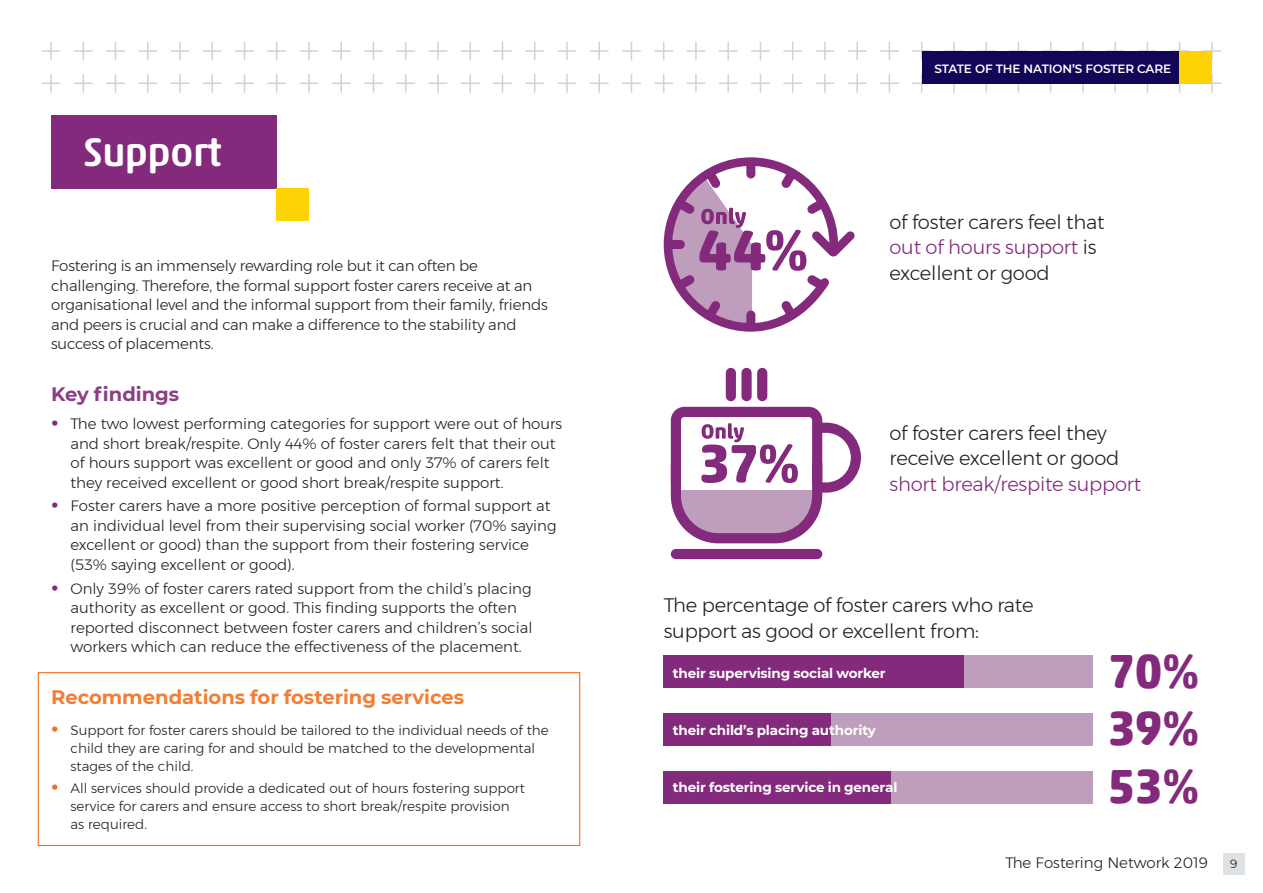
<style>
.page{position:relative;width:1263px;height:893px;background:#fff}
.page>*{position:absolute;margin:0;border:0;box-sizing:border-box;transform-origin:0 0}
.t1{font:700 48px/57.6px "Akko Rounded Pro";color:#832a7c;text-align:justify}
.t2{font:500 40.5px "Akko Rounded Pro";letter-spacing:-.02em;color:#fff}
.t3{font:300 19.5px/25.5px "Montserrat";letter-spacing:-.01em;color:#231f20}
.t4{font:700 19.5px "Montserrat";color:#f47d32}
.t5{font:300 19.5px "Montserrat";letter-spacing:-.01em;color:#832a7c}
.t6{font:700 19.5px "Montserrat";color:#8b3e84}
.t7{font:300 15px/19.5px "Montserrat";color:#231f20}
.t8{font:300 13.5px/18px "Montserrat";color:#231f20}
.t9{font:700 13.5px "Montserrat";letter-spacing:-.01em;color:#fff}
.t10{font:600 12px "Montserrat";letter-spacing:-.01em;color:#fff}
.t11{font:12px "Montserrat";color:#231f20}
.s1{font-weight:700;font-size:21px;color:#832a7c}
.s2{font-weight:700;font-size:21px;color:#f36e21}
.s3{color:#832a7c}
</style>
<div class="page">
<svg style="left:42px;top:42px;width:18px;height:18px"></svg>
<svg style="left:74px;top:42px;width:18px;height:18px"></svg>
<svg style="left:107px;top:42px;width:17px;height:18px"></svg>
<svg style="left:139px;top:42px;width:18px;height:18px"></svg>
<svg style="left:171px;top:42px;width:18px;height:18px"></svg>
<svg style="left:203px;top:42px;width:18px;height:18px"></svg>
<svg style="left:236px;top:42px;width:17px;height:18px"></svg>
<svg style="left:268px;top:42px;width:18px;height:18px"></svg>
<svg style="left:300px;top:42px;width:18px;height:18px"></svg>
<svg style="left:332px;top:42px;width:18px;height:18px"></svg>
<svg style="left:365px;top:42px;width:17px;height:18px"></svg>
<svg style="left:397px;top:42px;width:18px;height:18px"></svg>
<svg style="left:429px;top:42px;width:18px;height:18px"></svg>
<svg style="left:461px;top:42px;width:18px;height:18px"></svg>
<svg style="left:494px;top:42px;width:17px;height:18px"></svg>
<svg style="left:526px;top:42px;width:18px;height:18px"></svg>
<svg style="left:558px;top:42px;width:18px;height:18px"></svg>
<svg style="left:590px;top:42px;width:18px;height:18px"></svg>
<svg style="left:623px;top:42px;width:17px;height:18px"></svg>
<svg style="left:655px;top:42px;width:18px;height:18px"></svg>
<svg style="left:687px;top:42px;width:18px;height:18px"></svg>
<svg style="left:719px;top:42px;width:18px;height:18px"></svg>
<svg style="left:751px;top:42px;width:18px;height:18px"></svg>
<svg style="left:784px;top:42px;width:17px;height:18px"></svg>
<svg style="left:816px;top:42px;width:18px;height:18px"></svg>
<svg style="left:848px;top:42px;width:18px;height:18px"></svg>
<svg style="left:880px;top:42px;width:18px;height:18px"></svg>
<svg style="left:913px;top:42px;width:17px;height:18px"></svg>
<svg style="left:945px;top:42px;width:18px;height:9px"></svg>
<svg style="left:977px;top:42px;width:18px;height:9px"></svg>
<svg style="left:1009px;top:42px;width:18px;height:9px"></svg>
<svg style="left:1042px;top:42px;width:17px;height:9px"></svg>
<svg style="left:1074px;top:42px;width:18px;height:9px"></svg>
<svg style="left:1106px;top:42px;width:18px;height:9px"></svg>
<svg style="left:1138px;top:42px;width:18px;height:9px"></svg>
<svg style="left:1171px;top:42px;width:17px;height:9px"></svg>
<svg style="left:1203px;top:42px;width:18px;height:18px"></svg>
<svg style="left:42px;top:74px;width:18px;height:18px"></svg>
<svg style="left:74px;top:74px;width:18px;height:18px"></svg>
<svg style="left:107px;top:74px;width:17px;height:18px"></svg>
<svg style="left:139px;top:74px;width:18px;height:18px"></svg>
<svg style="left:171px;top:74px;width:18px;height:18px"></svg>
<svg style="left:203px;top:74px;width:18px;height:18px"></svg>
<svg style="left:236px;top:74px;width:17px;height:18px"></svg>
<svg style="left:268px;top:74px;width:18px;height:18px"></svg>
<svg style="left:300px;top:74px;width:18px;height:18px"></svg>
<svg style="left:332px;top:74px;width:18px;height:18px"></svg>
<svg style="left:365px;top:74px;width:17px;height:18px"></svg>
<svg style="left:397px;top:74px;width:18px;height:18px"></svg>
<svg style="left:429px;top:74px;width:18px;height:18px"></svg>
<svg style="left:461px;top:74px;width:18px;height:18px"></svg>
<svg style="left:494px;top:74px;width:17px;height:18px"></svg>
<svg style="left:526px;top:74px;width:18px;height:18px"></svg>
<svg style="left:558px;top:74px;width:18px;height:18px"></svg>
<svg style="left:590px;top:74px;width:18px;height:18px"></svg>
<svg style="left:623px;top:74px;width:17px;height:18px"></svg>
<svg style="left:655px;top:74px;width:18px;height:18px"></svg>
<svg style="left:687px;top:74px;width:18px;height:18px"></svg>
<svg style="left:719px;top:74px;width:18px;height:18px"></svg>
<svg style="left:751px;top:74px;width:18px;height:18px"></svg>
<svg style="left:784px;top:74px;width:17px;height:18px"></svg>
<svg style="left:816px;top:74px;width:18px;height:18px"></svg>
<svg style="left:848px;top:74px;width:18px;height:18px"></svg>
<svg style="left:880px;top:74px;width:18px;height:18px"></svg>
<svg style="left:913px;top:74px;width:17px;height:18px"></svg>
<svg style="left:945px;top:83px;width:18px;height:9px"></svg>
<svg style="left:977px;top:83px;width:18px;height:9px"></svg>
<svg style="left:1009px;top:83px;width:18px;height:9px"></svg>
<svg style="left:1042px;top:83px;width:17px;height:9px"></svg>
<svg style="left:1074px;top:83px;width:18px;height:9px"></svg>
<svg style="left:1106px;top:83px;width:18px;height:9px"></svg>
<svg style="left:1138px;top:83px;width:18px;height:9px"></svg>
<svg style="left:1171px;top:83px;width:17px;height:9px"></svg>
<svg style="left:1203px;top:74px;width:18px;height:18px"></svg>
<div style="left:51px;top:116px;width:226px;height:73px;background:#832a7c"></div>
<div style="left:38px;top:672px;width:542px;height:174px;border:1px solid #f36e21"></div>
<div style="left:664px;top:655px;width:429px;height:33px;background:#bf9dbd"></div>
<div style="left:664px;top:655px;width:300px;height:33px;background:#832a7c"></div>
<div style="left:664px;top:713px;width:429px;height:33px;background:#bf9dbd"></div>
<div style="left:664px;top:713px;width:167px;height:33px;background:#832a7c"></div>
<div style="left:664px;top:771px;width:429px;height:33px;background:#bf9dbd"></div>
<div style="left:664px;top:771px;width:227px;height:33px;background:#832a7c"></div>
<div style="left:277px;top:189px;width:32px;height:32px;background:#fed304"></div>
<svg style="left:664px;top:157px;width:190px;height:175px"></svg>
<div style="left:671px;top:549px;width:151px;height:10px;background:#832a7c;border-radius:5px"></div>
<div style="left:726px;top:368px;width:10px;height:33px;background:#832a7c;border-radius:5px"></div>
<div style="left:741px;top:368px;width:11px;height:33px;background:#832a7c;border-radius:5px"></div>
<div style="left:757px;top:368px;width:10px;height:33px;background:#832a7c;border-radius:5px"></div>
<svg style="left:671px;top:407px;width:190px;height:136px"></svg>
<div style="left:922px;top:51px;width:258px;height:32px;background:#110658"></div>
<div style="left:1180px;top:51px;width:32px;height:32px;background:#fed304"></div>
<div style="left:1223px;top:853px;width:22px;height:22px;background:#dfe2e5"></div>
<h2 class="t2" style="left:83px;top:128px;width:140px">Support</h2>
<p class="t7" style="left:51px;top:256px;width:498px">Fostering is an immensely rewarding role but it can often be challenging. Therefore, the formal support foster carers receive at an organisational level and the informal support from their family, friends and peers is crucial and can make a difference to the stability and success of placements.</p>
<h3 class="t6" style="left:51px;top:380px;width:130px">Key findings</h3>
<p class="t7" style="left:71px;top:414px;width:493px;text-indent:-20px"><span class="s1">•</span> The two lowest performing categories for support were out of hours and short break/respite. Only 44% of foster carers felt that their out of hours support was excellent or good and only 37% of carers felt they received excellent or good short break/respite support.</p>
<p class="t7" style="left:71px;top:496px;width:487px;text-indent:-20px"><span class="s1">•</span> Foster carers have a more positive perception of formal support at an individual level from their supervising social worker (70% saying excellent or good) than the support from their fostering service (53% saying excellent or good).</p>
<p class="t7" style="left:71px;top:578px;width:463px;text-indent:-20px"><span class="s1">•</span> Only 39% of foster carers rated support from the child’s placing authority as excellent or good. This finding supports the often reported disconnect between foster carers and children’s social workers which can reduce the effectiveness of the placement.</p>
<h3 class="t4" style="left:51px;top:683px;width:415px">Recommendations for fostering services</h3>
<p class="t8" style="left:71px;top:721px;width:480px;text-indent:-20px"><span class="s2">•</span> Support for foster carers should be tailored to the individual needs of the child they are caring for and should be matched to the developmental stages of the child.</p>
<p class="t8" style="left:71px;top:779px;width:456px;text-indent:-20px"><span class="s2">•</span> All services should provide a dedicated out of hours fostering support service for carers and ensure access to short break/respite provision as required.</p>
<p class="t10" style="left:934px;top:60px;width:238px">STATE OF THE NATION’S FOSTER CARE</p>
<h3 class="t3" style="left:889px;top:209px;width:217px">of foster carers feel that <span class="s3">out of hours support</span> is excellent or good</h3>
<h3 class="t3" style="left:889px;top:420px;width:231px">of foster carers feel they receive excellent or good</h3>
<h3 class="t5" style="left:889px;top:469px;width:253px">short break/respite support</h3>
<h3 class="t3" style="left:664px;top:592px;width:371px">The percentage of foster carers who rate support as good or excellent from:</h3>
<p class="t9" style="left:673px;top:663px;width:214px">their supervising social worker</p>
<p class="t9" style="left:673px;top:720px;width:205px">their child’s placing authority</p>
<p class="t9" style="left:673px;top:778px;width:226px">their fostering service in general</p>
<h1 class="t1" style="left:1108px;top:642px;width:93px">70% 39% 53%</h1>
<p class="t7" style="left:1005px;top:852px;width:204px">The Fostering Network 2019</p>
<p class="t11" style="left:1230px;top:855px;width:9px">9</p>
</div>
